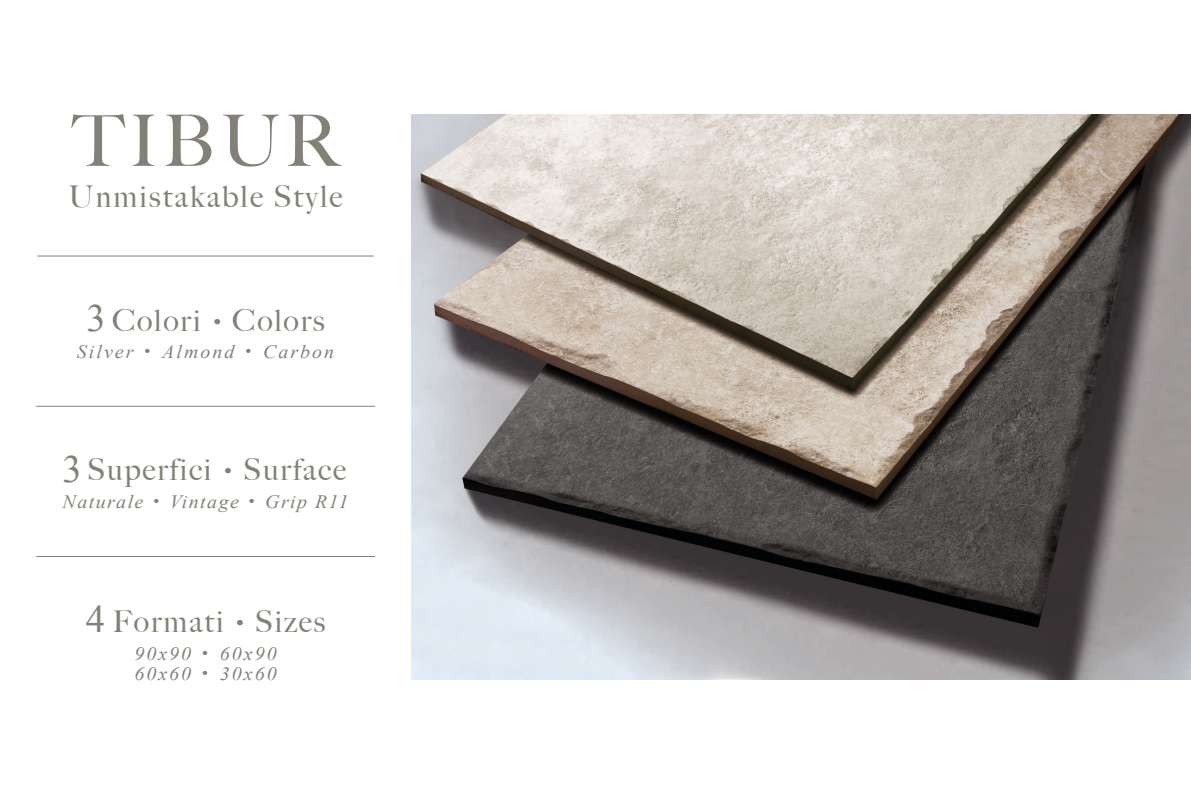
<style>
.page{position:relative;width:1191px;height:794px;background:#fff}
.page>*{position:absolute;margin:0;border:0;box-sizing:border-box;transform-origin:0 0}
.t1{font:500 71.1px "Big Caslon";letter-spacing:.07em;color:#838177}
.t2{font:500 30px "Big Caslon";letter-spacing:.06em;color:#838177}
.t3{font:italic 18.9px/20px "Times New Roman";letter-spacing:.1em;color:#838177;scale:1.06 1}
.t4{font:italic 18.9px "Times New Roman";letter-spacing:.07em;color:#838177;scale:1.06 1}
.s1{font-family:"Times New Roman";font-weight:400;font-size:38.7px}
.s2{font-family:"ITC Avant Garde Std";font-weight:400;font-size:25px}
.s3{font-family:"ITC Avant Garde Std";font-style:normal}
</style>
<div class="page">
<img style="left:411px;top:114px;width:780px;height:566px">
<hr style="left:37px;top:255px;width:337px;height:1px;background:#838177">
<hr style="left:36px;top:406px;width:339px;height:1px;background:#838177">
<hr style="left:36px;top:556px;width:339px;height:1px;background:#838177">
<h1 class="t1" style="left:72px;top:82px;width:269px">TIBUR</h1>
<p class="t2" style="left:69px;top:172px;width:275px">Unmistakable Style</p>
<p class="t2" style="left:86px;top:296px;width:240px"><span class="s1">3</span> Colori <span class="s2">•</span> Colors</p>
<p class="t3" style="left:77px;top:341px;width:244px">Silver <span class="s3">•</span> Almond <span class="s3">•</span> Carbon</p>
<p class="t2" style="left:63px;top:444px;width:285px"><span class="s1">3</span> Superfici <span class="s2">•</span> Surface</p>
<p class="t4" style="left:63px;top:489px;width:271px">Naturale <span class="s3">•</span> Vintage <span class="s3">•</span> Grip R11</p>
<p class="t2" style="left:86px;top:596px;width:241px"><span class="s1">4</span> Formati <span class="s2">•</span> Sizes</p>
<p class="t3" style="left:134px;top:643px;width:136px">90x90 <span class="s3">•</span> 60x90<br>60x60 <span class="s3">•</span> 30x60</p>
</div>
